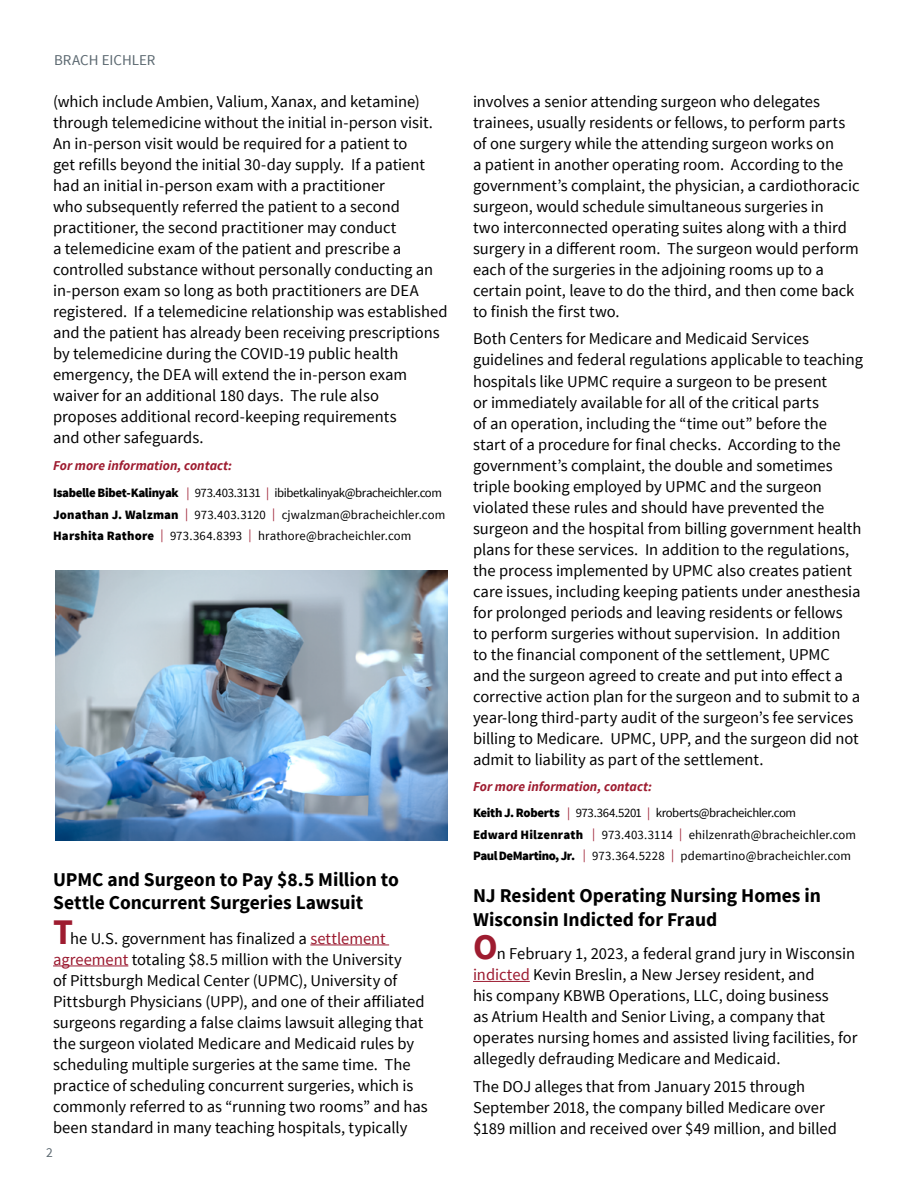
<style>
.page{position:relative;width:918px;height:1188px;background:#fff}
.page>*{position:absolute;margin:0;border:0;box-sizing:border-box;transform-origin:0 0}
.t1{font:700 19.5px/23.4px "Source Sans Pro";color:#000}
.t2{font:16.5px/21px "Source Sans Pro";color:#000}
.t3{font:15px "Source Sans Pro";color:#5b6870}
.t4{font:italic 700 13.5px "Source Sans Pro";color:#9e1c30}
.t5{font:13.5px "Source Sans Pro";color:#5b6870}
.t6{font:12.75px/21.3px "Source Sans Pro";letter-spacing:.005em;color:#000}
.s1{font-weight:900}
.s2{color:#9b192f}
.s3{font-weight:700;font-size:36px;color:#9e1c30}
</style>
<div class="page">
<hr style="left:310px;top:945px;width:79px;height:1px;background:#9b192f">
<hr style="left:53px;top:966px;width:75px;height:1px;background:#9b192f">
<hr style="left:473px;top:981px;width:57px;height:1px;background:#9b192f">
<img style="left:55px;top:570px;width:393px;height:271px">
<p class="t3" style="left:54px;top:51px;width:103px">BRACH EICHLER</p>
<p class="t2" style="left:53px;top:91px;width:396px">(which include Ambien, Valium, Xanax, and ketamine) through telemedicine without the initial in-person visit.<br>An in-person visit would be required for a patient to<br>get refills beyond the initial 30-day supply. If a patient had an initial in-person exam with a practitioner<br>who subsequently referred the patient to a second practitioner, the second practitioner may conduct<br>a telemedicine exam of the patient and prescribe a controlled substance without personally conducting an in-person exam so long as both practitioners are DEA registered. If a telemedicine relationship was established and the patient has already been receiving prescriptions by telemedicine during the COVID-19 public health emergency, the DEA will extend the in-person exam waiver for an additional 180 days. The rule also<br>proposes additional record-keeping requirements<br>and other safeguards.</p>
<p class="t4" style="left:53px;top:457px;width:180px">For more information, contact:</p>
<p class="t6" style="left:53px;top:483px;width:394px"><span class="s1">Isabelle Bibet-Kalinyak</span> <span class="s2">|</span> 973.403.3131 <span class="s2">|</span> ibibetkalinyak@bracheichler.com<br><span class="s1">Jonathan J. Walzman</span> <span class="s2">|</span> 973.403.3120 <span class="s2">|</span> cjwalzman@bracheichler.com<br><span class="s1">Harshita Rathore</span> <span class="s2">|</span> 973.364.8393 <span class="s2">|</span> hrathore@bracheichler.com</p>
<p class="t1" style="left:53px;top:867px;width:347px">UPMC and Surgeon to Pay $8.5 Million to<br>Settle Concurrent Surgeries Lawsuit</p>
<p class="t2" style="left:53px;top:928px;width:376px"><span class="s3">T</span>he U.S. government has finalized a <span class="s2">settlement agreement</span> totaling $8.5 million with the University<br>of Pittsburgh Medical Center (UPMC), University of Pittsburgh Physicians (UPP), and one of their affiliated surgeons regarding a false claims lawsuit alleging that the surgeon violated Medicare and Medicaid rules by scheduling multiple surgeries at the same time. The practice of scheduling concurrent surgeries, which is commonly referred to as “running two rooms” and has been standard in many teaching hospitals, typically</p>
<p class="t5" style="left:46px;top:1144px;width:8px">2</p>
<p class="t2" style="left:473px;top:91px;width:388px">involves a senior attending surgeon who delegates trainees, usually residents or fellows, to perform parts of one surgery while the attending surgeon works on<br>a patient in another operating room. According to the government’s complaint, the physician, a cardiothoracic surgeon, would schedule simultaneous surgeries in<br>two interconnected operating suites along with a third surgery in a different room. The surgeon would perform each of the surgeries in the adjoining rooms up to a certain point, leave to do the third, and then come back to finish the first two.</p>
<p class="t2" style="left:473px;top:329px;width:392px">Both Centers for Medicare and Medicaid Services guidelines and federal regulations applicable to teaching hospitals like UPMC require a surgeon to be present<br>or immediately available for all of the critical parts<br>of an operation, including the “time out” before the start of a procedure for final checks. According to the government’s complaint, the double and sometimes triple booking employed by UPMC and the surgeon violated these rules and should have prevented the surgeon and the hospital from billing government health plans for these services. In addition to the regulations, the process implemented by UPMC also creates patient care issues, including keeping patients under anesthesia for prolonged periods and leaving residents or fellows<br>to perform surgeries without supervision. In addition<br>to the financial component of the settlement, UPMC<br>and the surgeon agreed to create and put into effect a corrective action plan for the surgeon and to submit to a year-long third-party audit of the surgeon’s fee services billing to Medicare. UPMC, UPP, and the surgeon did not admit to liability as part of the settlement.</p>
<p class="t4" style="left:473px;top:778px;width:180px">For more information, contact:</p>
<p class="t6" style="left:473px;top:802px;width:385px"><span class="s1">Keith J. Roberts</span> <span class="s2">|</span> 973.364.5201 <span class="s2">|</span> kroberts@bracheichler.com<br><span class="s1">Edward Hilzenrath</span> <span class="s2">|</span> 973.403.3114 <span class="s2">|</span> ehilzenrath@bracheichler.com<br><span class="s1">Paul DeMartino, Jr.</span> <span class="s2">|</span> 973.364.5228 <span class="s2">|</span> pdemartino@bracheichler.com</p>
<p class="t1" style="left:473px;top:884px;width:349px">NJ Resident Operating Nursing Homes in<br>Wisconsin Indicted for Fraud</p>
<p class="t2" style="left:473px;top:944px;width:386px"><span class="s3">O</span>n February 1, 2023, a federal grand jury in Wisconsin <span class="s2">indicted</span> Kevin Breslin, a New Jersey resident, and<br>his company KBWB Operations, LLC, doing business<br>as Atrium Health and Senior Living, a company that operates nursing homes and assisted living facilities, for allegedly defrauding Medicare and Medicaid.</p>
<p class="t2" style="left:473px;top:1076px;width:365px">The DOJ alleges that from January 2015 through<br>September 2018, the company billed Medicare over $189 million and received over $49 million, and billed</p>
</div>
